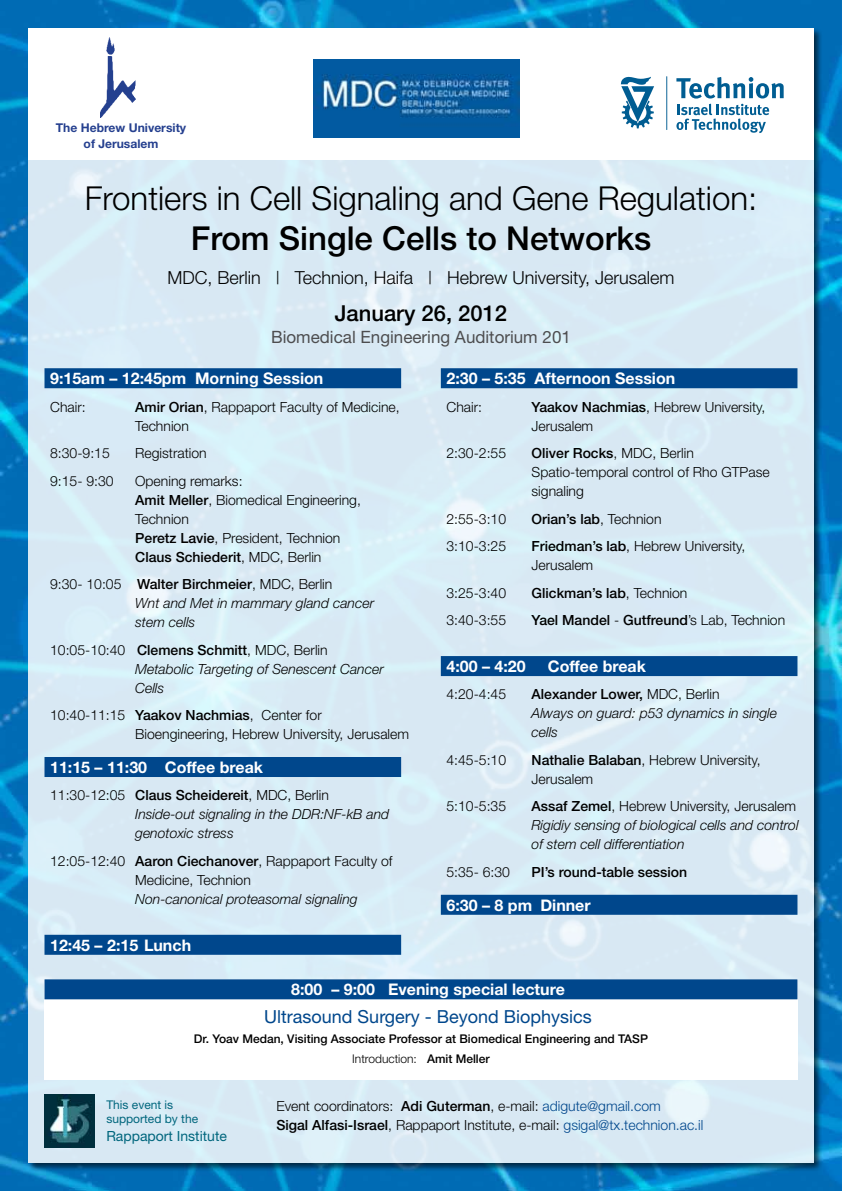
<style>
.page{position:relative;width:842px;height:1191px;background:#fff}
.page>*{position:absolute;margin:0;border:0;box-sizing:border-box;transform-origin:0 0}
.t1{font:300 33px "Helvetica Neue";color:#000}
.t2{font:500 33px "Helvetica Neue";color:#000}
.t3{font:500 22px "Helvetica Neue";color:#000}
.t4{font:300 18px "Helvetica Neue";color:#000}
.t5{font:18px "Helvetica Neue";color:#00478c}
.t6{font:17px "Helvetica Neue";color:#4d4d4f}
.t7{font:700 16px "Helvetica Neue";color:#fff}
.t8{font:300 14px/19px "Helvetica Neue";color:#000}
.t9{font:italic 300 14px/19px "Helvetica Neue";color:#000}
.t10{font:500 14px "Helvetica Neue";color:#000}
.t11{font:14px "Helvetica Neue";color:#00667d}
.t12{font:700 12.1px/16.4px "Helvetica Neue";color:#25408f;text-align:center}
.t13{font:500 12px/20.1px "Helvetica Neue";color:#000;text-align:center}
.t14{font:12px/14px "Helvetica Neue";color:#00667d}
.s1{font-weight:500}
.s2{font-style:normal}
.s3{font-weight:500;font-style:normal}
.s4{font-weight:300}
.s5{color:#00478c}
</style>
<div class="page">
<img style="left:0;top:0;width:842px;height:1191px">
<div style="left:27px;top:27px;width:796px;height:1145px;background:#000;opacity:.75"></div>
<div style="left:28px;top:28px;width:786px;height:1134px;background:#d8e8f4"></div>
<div style="left:28px;top:28px;width:786px;height:132px;background:#fff"></div>
<div style="left:45px;top:979px;width:752px;height:100px;background:#fff"></div>
<div style="left:45px;top:368px;width:356px;height:20px;background:#00478c"></div>
<div style="left:45px;top:757px;width:356px;height:20px;background:#00478c"></div>
<div style="left:45px;top:934px;width:356px;height:20px;background:#00478c"></div>
<div style="left:441px;top:368px;width:356px;height:20px;background:#00478c"></div>
<div style="left:441px;top:656px;width:356px;height:20px;background:#00478c"></div>
<div style="left:441px;top:894px;width:356px;height:20px;background:#00478c"></div>
<img style="left:313px;top:59px;width:207px;height:78px">
<div style="left:45px;top:979px;width:752px;height:20px;background:#00478c"></div>
<svg style="left:621px;top:77px;width:33px;height:51px"></svg>
<svg style="left:676px;top:77px;width:108px;height:56px"></svg>
<hr style="left:666px;top:76px;width:1px;height:54px;background:#005d92">
<img style="left:100px;top:38px;width:36px;height:79px">
<img style="left:45px;top:1094px;width:50px;height:53px">
<p class="t12" style="left:56px;top:119px;width:132px">The Hebrew University of Jerusalem</p>
<h1 class="t1" style="left:85px;top:178px;width:674px">Frontiers in Cell Signaling and Gene Regulation:</h1>
<h1 class="t2" style="left:191px;top:218px;width:462px">From Single Cells to Networks</h1>
<p class="t4" style="left:167px;top:267px;width:509px">MDC, Berlin | Technion, Haifa | Hebrew University, Jerusalem</p>
<h2 class="t3" style="left:335px;top:300px;width:174px">January 26, 2012</h2>
<p class="t6" style="left:271px;top:327px;width:301px">Biomedical Engineering Auditorium 201</p>
<p class="t7" style="left:50px;top:368px;width:275px">9:15am – 12:45pm Morning Session</p>
<p class="t8" style="left:50px;top:397px;width:37px">Chair:</p>
<p class="t8" style="left:135px;top:397px;width:266px"><span class="s1">Amir Orian</span>, Rappaport Faculty of Medicine,<br>Technion</p>
<p class="t8" style="left:50px;top:443px;width:61px">8:30-9:15</p>
<p class="t8" style="left:135px;top:443px;width:73px">Registration</p>
<p class="t8" style="left:50px;top:471px;width:65px">9:15- 9:30</p>
<p class="t8" style="left:135px;top:471px;width:227px">Opening remarks:<br><span class="s1">Amit Meller</span>, Biomedical Engineering,<br>Technion<br><span class="s1">Peretz Lavie</span>, President, Technion<br><span class="s1">Claus Schiederit</span>, MDC, Berlin</p>
<p class="t9" style="left:135px;top:574px;width:240px;text-indent:-85px"><span class="s2">9:30- 10:05</span> <span class="s3">Walter Birchmeier</span><span class="s2">, MDC, Berlin<br></span>Wnt and Met in mammary gland cancer stem cells</p>
<p class="t9" style="left:135px;top:640px;width:250px;text-indent:-85px"><span class="s2">10:05-10:40</span> <span class="s3">Clemens Schmitt</span><span class="s2">, MDC, Berlin<br></span>Metabolic Targeting of Senescent Cancer<br>Cells</p>
<p class="t8" style="left:135px;top:705px;width:275px;text-indent:-85px">10:40-11:15 <span class="s1">Yaakov Nachmias</span>, Center for<br>Bioengineering, Hebrew University, Jerusalem</p>
<p class="t7" style="left:50px;top:757px;width:214px">11:15 – 11:30 Coffee break</p>
<p class="t9" style="left:135px;top:785px;width:256px;text-indent:-85px"><span class="s2">11:30-12:05</span> <span class="s3">Claus Scheidereit</span><span class="s2">, MDC, Berlin<br></span>Inside-out signaling in the DDR:NF-kB and genotoxic stress</p>
<p class="t8" style="left:135px;top:851px;width:259px;text-indent:-85px">12:05-12:40 <span class="s1">Aaron Ciechanover</span>, Rappaport Faculty of<br>Medicine, Technion</p>
<p class="t9" style="left:135px;top:889px;width:224px">Non-canonical proteasomal signaling</p>
<p class="t7" style="left:50px;top:935px;width:142px">12:45 – 2:15 Lunch</p>
<p class="t7" style="left:446px;top:368px;width:230px">2:30 – 5:35 Afternoon Session</p>
<p class="t8" style="left:446px;top:397px;width:37px">Chair:</p>
<p class="t8" style="left:531px;top:397px;width:235px"><span class="s1">Yaakov Nachmias</span>, Hebrew University,<br>Jerusalem</p>
<p class="t8" style="left:446px;top:443px;width:61px">2:30-2:55</p>
<p class="t8" style="left:531px;top:443px;width:240px"><span class="s1">Oliver Rocks</span>, MDC, Berlin<br>Spatio-temporal control of Rho GTPase signaling</p>
<p class="t8" style="left:446px;top:509px;width:61px">2:55-3:10</p>
<p class="t10" style="left:531px;top:510px;width:131px">Orian’s lab<span class="s4">, Technion</span></p>
<p class="t8" style="left:446px;top:536px;width:61px">3:10-3:25</p>
<p class="t8" style="left:531px;top:536px;width:215px"><span class="s1">Friedman’s lab</span>, Hebrew University,<br>Jerusalem</p>
<p class="t8" style="left:446px;top:583px;width:61px">3:25-3:40</p>
<p class="t10" style="left:531px;top:584px;width:157px">Glickman’s lab<span class="s4">, Technion</span></p>
<p class="t8" style="left:446px;top:610px;width:61px">3:40-3:55</p>
<p class="t10" style="left:531px;top:612px;width:255px">Yael Mandel <span class="s4">-</span> Gutfreund<span class="s4">’s Lab, Technion</span></p>
<p class="t7" style="left:446px;top:656px;width:81px">4:00 – 4:20</p>
<p class="t7" style="left:548px;top:656px;width:100px">Coffee break</p>
<p class="t8" style="left:446px;top:684px;width:61px">4:20-4:45</p>
<p class="t9" style="left:531px;top:684px;width:247px"><span class="s3">Alexander Lower,</span> <span class="s2">MDC, Berlin<br></span>Always on guard: p53 dynamics in single cells</p>
<p class="t8" style="left:446px;top:750px;width:61px">4:45-5:10</p>
<p class="t8" style="left:531px;top:750px;width:231px"><span class="s1">Nathalie Balaban</span>, Hebrew University,<br>Jerusalem</p>
<p class="t8" style="left:446px;top:796px;width:61px">5:10-5:35</p>
<p class="t9" style="left:531px;top:796px;width:269px"><span class="s3">Assaf Zemel</span><span class="s2">, Hebrew University, Jerusalem<br></span>Rigidiy sensing of biological cells and control of stem cell differentiation</p>
<p class="t8" style="left:446px;top:862px;width:65px">5:35- 6:30</p>
<p class="t10" style="left:531px;top:863px;width:157px">PI’s round-table session</p>
<p class="t7" style="left:446px;top:895px;width:146px">6:30 – 8 pm Dinner</p>
<p class="t7" style="left:291px;top:979px;width:275px">8:00 – 9:00 Evening special lecture</p>
<p class="t5" style="left:264px;top:1005px;width:329px">Ultrasound Surgery - Beyond Biophysics</p>
<p class="t13" style="left:194px;top:1028px;width:456px">Dr. Yoav Medan, Visiting Associate Professor at Biomedical Engineering and TASP<br><span class="s4">Introduction:</span> Amit Meller</p>
<p class="t14" style="left:106px;top:1097px;width:93px">This event is supported by the</p>
<p class="t11" style="left:106px;top:1127px;width:122px">Rappaport Institute</p>
<p class="t8" style="left:276px;top:1096px;width:428px">Event coordinators: <span class="s1">Adi Guterman</span>, e-mail: <span class="s5">adigute@gmail.com<br></span><span class="s1">Sigal Alfasi-Israel</span>, Rappaport Institute, e-mail: <span class="s5">gsigal@tx.technion.ac.il</span></p>
</div>
